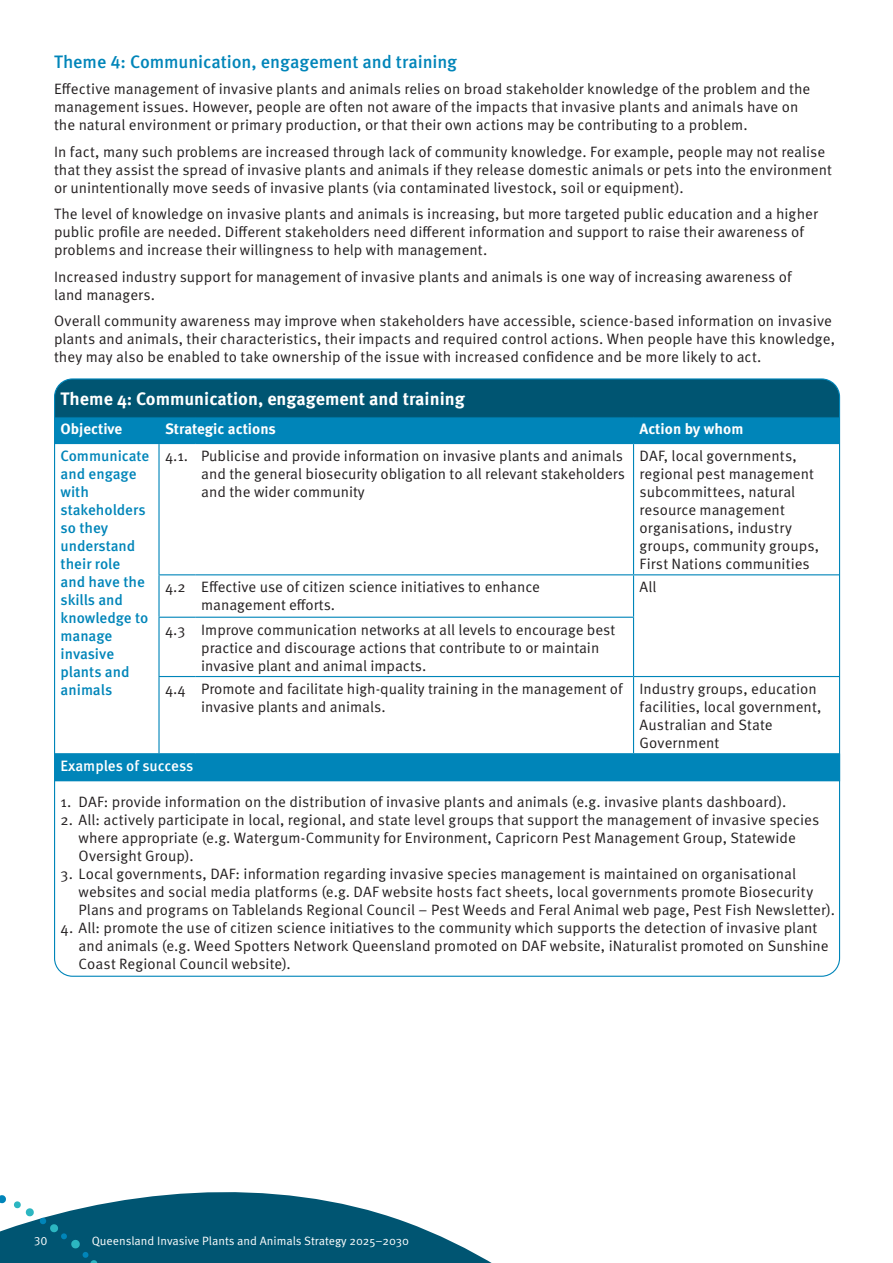
<style>
.page{position:relative;width:893px;height:1263px;background:#fff}
.page>*{position:absolute;margin:0;border:0;box-sizing:border-box;transform-origin:0 0}
.bullet{font:500 18px "Meta OT";letter-spacing:-.01em;color:#0085b9}
.t1{font:700 18px "Meta OT";color:#fff}
.bullet-2{font:15px/18px "Meta OT";color:#231f20}
.t2{font:500 15px/18px "Meta OT";color:#0085b9}
.t3{font:700 15px "Meta OT";color:#fff}
.t4{font:500 15px "Meta OT";letter-spacing:-.005em;color:#fff}
.t5{font:12px "Meta OT";color:#fff}
</style>
<div class="page">
<div style="left:54px;top:753px;width:786px;height:28px;background:#0085b9"></div>
<svg style="left:0;top:1192px;width:492px;height:71px;fill:#005572"></svg>
<svg style="left:0;top:1194px;width:7px;height:10px"></svg>
<svg style="left:14px;top:1201px;width:84px;height:62px"></svg>
<div style="left:55px;top:379px;width:784px;height:38px;background:#005572"></div>
<div style="left:56px;top:417px;width:782px;height:26px;background:#0085b9"></div>
<hr style="left:55px;top:443px;width:104px;height:1px;background:#0085b9">
<hr style="left:159px;top:443px;width:36px;height:1px;background:#0085b9">
<hr style="left:158px;top:444px;width:2px;height:130px;background:#0085b9">
<hr style="left:195px;top:443px;width:438px;height:1px;background:#0085b9">
<hr style="left:633px;top:443px;width:206px;height:1px;background:#0085b9">
<hr style="left:633px;top:444px;width:1px;height:130px;background:#0085b9">
<hr style="left:158px;top:574px;width:37px;height:1px;background:#0085b9">
<hr style="left:158px;top:575px;width:2px;height:42px;background:#0085b9">
<hr style="left:195px;top:574px;width:438px;height:1px;background:#0085b9">
<hr style="left:633px;top:574px;width:206px;height:1px;background:#0085b9">
<hr style="left:633px;top:575px;width:1px;height:42px;background:#0085b9">
<hr style="left:158px;top:617px;width:37px;height:1px;background:#0085b9">
<hr style="left:158px;top:618px;width:2px;height:58px;background:#0085b9">
<hr style="left:195px;top:617px;width:439px;height:1px;background:#0085b9">
<hr style="left:633px;top:618px;width:1px;height:58px;background:#0085b9">
<hr style="left:158px;top:676px;width:37px;height:1px;background:#0085b9">
<hr style="left:158px;top:677px;width:2px;height:76px;background:#0085b9">
<hr style="left:195px;top:676px;width:438px;height:1px;background:#0085b9">
<hr style="left:633px;top:676px;width:206px;height:1px;background:#0085b9">
<hr style="left:633px;top:677px;width:1px;height:76px;background:#0085b9">
<p class="bullet" style="left:54px;top:50px;width:405px">Theme 4: Communication, engagement and training</p>
<p class="bullet-2" style="left:54px;top:80px;width:758px">Effective management of invasive plants and animals relies on broad stakeholder knowledge of the problem and the management issues. However, people are often not aware of the impacts that invasive plants and animals have on the natural environment or primary production, or that their own actions may be contributing to a problem.</p>
<p class="bullet-2" style="left:54px;top:143px;width:779px">In fact, many such problems are increased through lack of community knowledge. For example, people may not realise that they assist the spread of invasive plants and animals if they release domestic animals or pets into the environment or unintentionally move seeds of invasive plants (via contaminated livestock, soil or equipment).</p>
<p class="bullet-2" style="left:54px;top:205px;width:765px">The level of knowledge on invasive plants and animals is increasing, but more targeted public education and a higher public profile are needed. Different stakeholders need different information and support to raise their awareness of problems and increase their willingness to help with management.</p>
<p class="bullet-2" style="left:54px;top:268px;width:739px">Increased industry support for management of invasive plants and animals is one way of increasing awareness of land managers.</p>
<p class="bullet-2" style="left:54px;top:312px;width:783px">Overall community awareness may improve when stakeholders have accessible, science-based information on invasive plants and animals, their characteristics, their impacts and required control actions. When people have this knowledge, they may also be enabled to take ownership of the issue with increased confidence and be more likely to act.</p>
<p class="t1" style="left:61px;top:387px;width:406px">Theme 4: Communication, engagement and training</p>
<p class="t3" style="left:61px;top:419px;width:63px">Objective</p>
<p class="t3" style="left:165px;top:419px;width:112px">Strategic actions</p>
<p class="t3" style="left:639px;top:419px;width:105px">Action by whom</p>
<p class="t2" style="left:61px;top:447px;width:90px">Communicate and engage with stakeholders so they understand their role<br>and have the skills and knowledge to manage invasive plants and animals</p>
<p class="bullet-2" style="left:201px;top:447px;width:425px;text-indent:-36px">4.1. Publicise and provide information on invasive plants and animals and the general biosecurity obligation to all relevant stakeholders and the wider community</p>
<p class="bullet-2" style="left:639px;top:447px;width:181px">DAF, local governments, regional pest management subcommittees, natural resource management organisations, industry groups, community groups,<br>First Nations communities</p>
<p class="bullet-2" style="left:201px;top:578px;width:340px;text-indent:-36px">4.2 Effective use of citizen science initiatives to enhance management efforts.</p>
<p class="bullet-2" style="left:639px;top:578px;width:18px">All</p>
<p class="bullet-2" style="left:201px;top:620px;width:416px;text-indent:-36px">4.3 Improve communication networks at all levels to encourage best practice and discourage actions that contribute to or maintain invasive plant and animal impacts.</p>
<p class="bullet-2" style="left:201px;top:680px;width:423px;text-indent:-36px">4.4 Promote and facilitate high-quality training in the management of invasive plants and animals.</p>
<p class="bullet-2" style="left:639px;top:680px;width:183px">Industry groups, education facilities, local government,<br>Australian and State<br>Government</p>
<p class="t4" style="left:61px;top:757px;width:134px">Examples of success</p>
<p class="bullet-2" style="left:61px;top:793px;width:727px">1. DAF: provide information on the distribution of invasive plants and animals (e.g. invasive plants dashboard).</p>
<p class="bullet-2" style="left:79px;top:811px;width:742px;text-indent:-18px">2. All: actively participate in local, regional, and state level groups that support the management of invasive species where appropriate (e.g. Watergum-Community for Environment, Capricorn Pest Management Group, Statewide<br>Oversight Group).</p>
<p class="bullet-2" style="left:79px;top:865px;width:758px;text-indent:-18px">3. Local governments, DAF: information regarding invasive species management is maintained on organisational websites and social media platforms (e.g. DAF website hosts fact sheets, local governments promote Biosecurity<br>Plans and programs on Tablelands Regional Council – Pest Weeds and Feral Animal web page, Pest Fish Newsletter).</p>
<p class="bullet-2" style="left:79px;top:919px;width:752px;text-indent:-18px">4. All: promote the use of citizen science initiatives to the community which supports the detection of invasive plant and animals (e.g. Weed Spotters Network Queensland promoted on DAF website, iNaturalist promoted on Sunshine<br>Coast Regional Council website).</p>
<p class="t5" style="left:34px;top:1234px;width:15px">30</p>
<p class="t5" style="left:92px;top:1234px;width:319px">Queensland Invasive Plants and Animals Strategy 2025–2030</p>
</div>
